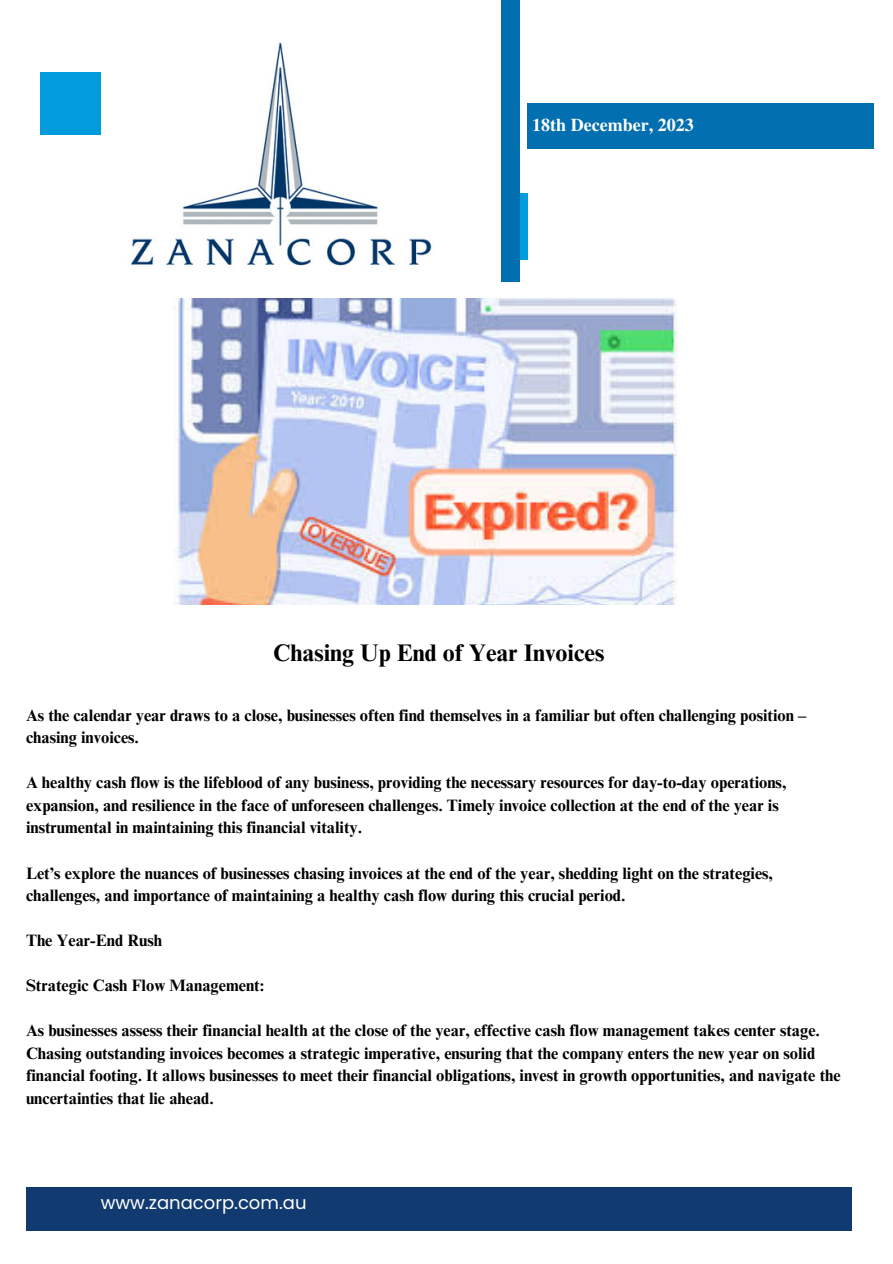
<style>
.page{position:relative;width:893px;height:1264px;background:#fff}
.page>*{position:absolute;margin:0;border:0;box-sizing:border-box;transform-origin:0 0}
.t1{font:700 24px "Times NRMT Pro";color:#000}
.t2{font:18px "Poppins";color:#fff}
.t3{font:700 18px "Te X Gyre Termes";color:#fff}
.t4{font:700 16.5px/22.5px "Times NRMT Pro";color:#000}
</style>
<div class="page">
<div style="left:527px;top:103px;width:347px;height:45px;background:#026fb1"></div>
<div style="left:26px;top:1186px;width:825px;height:44px;background:#113b70"></div>
<div style="left:40px;top:72px;width:61px;height:62px;background:#009cdd"></div>
<div style="left:501px;top:193px;width:26px;height:67px;background:#009cdd"></div>
<div style="left:501px;top:0;width:18px;height:282px;background:#026fb1"></div>
<img style="left:131px;top:42px;width:301px;height:224px">
<img style="left:173px;top:298px;width:504px;height:306px">
<p class="t3" style="left:532px;top:111px;width:163px">18th December, 2023</p>
<p class="t1" style="left:273px;top:643px;width:332px">Chasing Up End of Year Invoices</p>
<p class="t4" style="left:26px;top:706px;width:781px">As the calendar year draws to a close, businesses often find themselves in a familiar but often challenging position – chasing invoices.</p>
<p class="t4" style="left:26px;top:773px;width:761px">A healthy cash flow is the lifeblood of any business, providing the necessary resources for day-to-day operations, expansion, and resilience in the face of unforeseen challenges. Timely invoice collection at the end of the year is instrumental in maintaining this financial vitality.</p>
<p class="t4" style="left:26px;top:863px;width:748px">Let’s explore the nuances of businesses chasing invoices at the end of the year, shedding light on the strategies, challenges, and importance of maintaining a healthy cash flow during this crucial period.</p>
<p class="t4" style="left:26px;top:931px;width:138px">The Year-End Rush</p>
<p class="t4" style="left:26px;top:976px;width:240px">Strategic Cash Flow Management:</p>
<p class="t4" style="left:26px;top:1021px;width:816px">As businesses assess their financial health at the close of the year, effective cash flow management takes center stage.<br>Chasing outstanding invoices becomes a strategic imperative, ensuring that the company enters the new year on solid financial footing. It allows businesses to meet their financial obligations, invest in growth opportunities, and navigate the uncertainties that lie ahead.</p>
<p class="t2" style="left:101px;top:1189px;width:207px">www.zanacorp.com.au</p>
</div>
